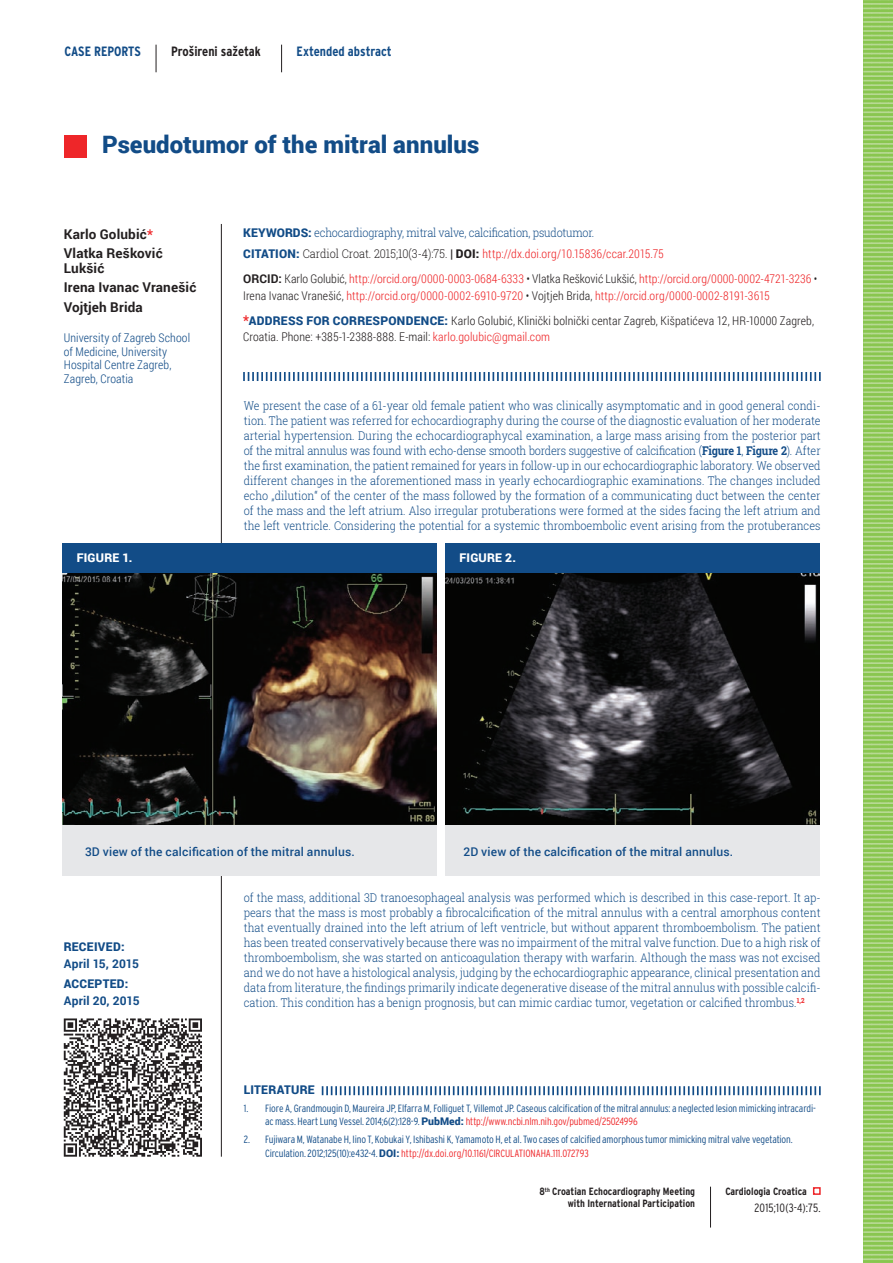
<style>
.page{position:relative;width:893px;height:1263px;background:#fff}
.page>*{position:absolute;margin:0;border:0;box-sizing:border-box;transform-origin:0 0}
.NASLOV_clanka_ENG{font:900 24px "Roboto";color:#124c87}
.AUTORI{font:700 13.5px/15px "Roboto";letter-spacing:.015em;color:#231f20}
.EGIDA_1__ENG_-_tirki{font:700 condensed 13.5px "Interstate";color:#124c87}
.EGIDA_1__HR{font:700 condensed 13.5px "Interstate";color:#231f20}
.NASLOV_unutar_bodyja{font:300 12px/15px "Roboto Slab";color:#124c87;text-align:justify;scale:.9 1}
.t1{font:300 12px/16.5px "Roboto Condensed";letter-spacing:.005em;color:#ee2629}
.SAZETAK_naslov_HR{font:300 12px/16.5px "Roboto Condensed";letter-spacing:.01em;color:#231f20}
.TABLICA_body_MEDIUM{font:500 12px "Roboto";letter-spacing:.015em;color:#124c87}
.AUTORI_inst{font:300 12px/13.5px "Roboto Condensed";letter-spacing:.01em;color:#124c87}
.KLJUCNE_RIJECI{font:300 12px "Roboto Slab";letter-spacing:-.02em;color:#124c87;scale:.9 1}
.SAZETAK_naslov_HR-2{font:700 12px/16.5px "Roboto";letter-spacing:.01em;color:#124c87}
.SAZETAK_naslov_HR-3{font:900 12px "Roboto";letter-spacing:.02em;color:#124c87}
.t2{font:300 condensed 12px "Interstate";letter-spacing:.015em;color:#231f20}
.t3{font:900 12px "Roboto";letter-spacing:.02em;color:#fff}
.LITERATURA_red_br{font:300 condensed 10.5px/13.5px "Interstate";letter-spacing:-.01em;color:#124c87}
.t4{font:700 condensed 10.5px "Interstate";color:#231f20}
.s1{color:#ee2629}
.s2{font-family:"Roboto";font-weight:900}
.s3{font-family:"Roboto";font-weight:900;color:#124c87}
.s4{font-family:"Roboto Slab";color:#231f20}
.s5{font-family:"Roboto Slab";font-weight:700;color:#231f20}
.s6{font-family:"Roboto";font-weight:900;color:#231f20}
.s7{font-family:"Roboto";font-weight:700;color:#231f20}
.s8{color:#231f20}
.s9{font-weight:700;font-size:13.5px;color:#ee2629}
.s10{font-weight:700}
.s11{font-weight:900}
.s12{font-family:"Roboto";font-weight:900;font-stretch:normal}
</style>
<div class="page">
<hr style="left:221px;top:224px;width:1px;height:933px;background:#231f20">
<div style="left:62px;top:569px;width:375px;height:307px;background:#e6e7e9"></div>
<img style="left:62px;top:573px;width:375px;height:252px">
<svg style="left:863px;top:0;width:30px;height:1263px;background:#99cc67"></svg>
<hr style="left:710px;top:1187px;width:1px;height:40px;background:#231f20">
<div style="left:813px;top:1187px;width:8px;height:8px;border:2px solid #ee2629"></div>
<div style="left:65px;top:135px;width:22px;height:23px;background:#ee2629"></div>
<svg style="left:322px;top:1086px;width:499px;height:9px"></svg>
<svg style="left:156px;top:45px;width:1px;height:27px"></svg>
<svg style="left:281px;top:45px;width:1px;height:27px"></svg>
<svg style="left:243px;top:372px;width:578px;height:9px"></svg>
<div style="left:62px;top:543px;width:375px;height:30px;background:#124c87"></div>
<div style="left:445px;top:569px;width:374px;height:307px;background:#e6e7e9"></div>
<img style="left:445px;top:573px;width:374px;height:252px">
<div style="left:445px;top:543px;width:374px;height:30px;background:#124c87"></div>
<svg style="left:64px;top:1018px;width:138px;height:139px"></svg>
<p class="EGIDA_1__ENG_-_tirki" style="left:65px;top:44px;width:78px">CASE REPORTS</p>
<p class="EGIDA_1__HR" style="left:171px;top:44px;width:91px">Prošireni sažetak</p>
<p class="EGIDA_1__ENG_-_tirki" style="left:297px;top:44px;width:97px">Extended abstract</p>
<p class="NASLOV_clanka_ENG" style="left:102px;top:127px;width:379px">PSEUDOTUMOR OF THE MITRAL ANNULUS</p>
<p class="AUTORI" style="left:64px;top:226px;width:91px">Karlo Golubić<span class="s1">*</span></p>
<p class="AUTORI" style="left:64px;top:245px;width:100px">Vlatka Rešković<br>Lukšić</p>
<p class="AUTORI" style="left:64px;top:279px;width:134px">Irena Ivanac Vranešić</p>
<p class="AUTORI" style="left:64px;top:299px;width:81px">Vojtjeh Brida</p>
<p class="AUTORI_inst" style="left:64px;top:331px;width:128px">University of Zagreb School of Medicine, University<br>Hospital Centre Zagreb,<br>Zagreb, Croatia</p>
<p class="KLJUCNE_RIJECI" style="left:243px;top:225px;width:392px"><span class="s2">KEYWORDS:</span> echocardiography, mitral valve, calcification, psudotumor.</p>
<p class="t1" style="left:243px;top:245px;width:422px"><span class="s3">CITATION:</span> <span class="s4">Cardiol Croat. 2015;10(3-4):75.</span> <span class="s5">|</span> <span class="s6">DOI:</span> http://dx.doi.org/10.15836/ccar.2015.75</p>
<p class="t1" style="left:243px;top:270px;width:576px"><span class="s7">ORCID:</span> <span class="s8">Karlo Golubić,</span> http://orcid.org/0000-0003-0684-6333 <span class="s8">• Vlatka Rešković Lukšić,</span> http://orcid.org/0000-0002-4721-3236 <span class="s8">•<br>Irena Ivanac Vranešić,</span> http://orcid.org/0000-0002-6910-9720 <span class="s8">• Vojtjeh Brida,</span> http://orcid.org/0000-0002-8191-3615</p>
<p class="SAZETAK_naslov_HR-3" style="left:243px;top:312px;width:107px"><span class="s9">*</span>ADDRESS FOR CORR</p>
<p class="SAZETAK_naslov_HR-3" style="left:366px;top:312px;width:17px">ESPON</p>
<p class="SAZETAK_naslov_HR" style="left:243px;top:312px;width:572px;text-indent:163px"><span class="s3">DENCE:</span> Karlo Golubić, Klinički bolnički centar Zagreb, Kišpatićeva 12, HR-10000 Zagreb,<br>Croatia. Phone: +385-1-2388-888. E-mail: <span class="s1">karlo.golubic@gmail.com</span></p>
<p class="NASLOV_unutar_bodyja" style="left:244px;top:398px;width:642px">We present the case of a 61-year old female patient who was clinically asymptomatic and in good general condi&shy;tion. The patient was referred for echocardiography during the course of the diagnostic evaluation of her moderate arterial hypertension. During the echocardiographycal examination, a large mass arising from the posterior part of the mitral annulus was found with echo-dense smooth borders suggestive of calcification (<span class="s10">Figure 1</span>, <span class="s10">Figure 2</span>). After the first examination, the patient remained for years in follow-up in our echocardiographic laboratory. We observed different changes in the aforementioned mass in yearly echocardiographic examinations. The changes included echo „dilution“ of the center of the mass followed by the formation of a communicating duct between the center of the mass and the left atrium. Also irregular protuberations were formed at the sides facing the left atrium and the left ventricle. Considering the potential for a systemic thromboembolic event arising from the protuberances</p>
<p class="t3" style="left:77px;top:549px;width:57px">FIGURE 1.</p>
<p class="t3" style="left:459px;top:549px;width:58px">FIGURE 2.</p>
<p class="TABLICA_body_MEDIUM" style="left:85px;top:843px;width:271px">3D view of the calcification of the mitral annulus.</p>
<p class="TABLICA_body_MEDIUM" style="left:463px;top:843px;width:271px">2D view of the calcification of the mitral annulus.</p>
<p class="SAZETAK_naslov_HR-2" style="left:64px;top:938px;width:77px"><span class="s11">RECEIVED:<br></span>April 15, 2015</p>
<p class="SAZETAK_naslov_HR-3" style="left:64px;top:976px;width:17px">ACCE</p>
<p class="SAZETAK_naslov_HR-2" style="left:64px;top:975px;width:77px;text-indent:31px"><span class="s11">PTED:<br></span>April 20, 2015</p>
<p class="NASLOV_unutar_bodyja" style="left:244px;top:890px;width:642px">of the mass, additional 3D tranoesophageal analysis was performed which is described in this case-report. It ap&shy;pears that the mass is most probably a fibrocalcification of the mitral annulus with a central amorphous content that eventually drained into the left atrium of left ventricle, but without apparent thromboembolism. The patient has been treated conservatively because there was no impairment of the mitral valve function. Due to a high risk of thromboembolism, she was started on anticoagulation therapy with warfarin. Although the mass was not excised and we do not have a histological analysis, judging by the echocardiographic appearance, clinical presentation and data from literature, the findings primarily indicate degenerative disease of the mitral annulus with possible calcifi&shy;cation. This condition has a benign prognosis, but can mimic cardiac tumor, vegetation or calcified thrombus.<sup>1,2</sup></p>
<p class="SAZETAK_naslov_HR-3" style="left:244px;top:1081px;width:72px">LITERATURE</p>
<p class="LITERATURA_red_br" style="left:265px;top:1101px;width:552px;text-indent:-21px">1. Fiore A, Grandmougin D, Maureira JP, Elfarra M, Folliguet T, Villemot JP. Caseous calcification of the mitral annulus: a neglected lesion mimicking intracardi&shy;ac mass. Heart Lung Vessel. 2014;6(2):128-9. <span class="s12">PUBMED:</span> <span class="s1">http://www.ncbi.nlm.nih.gov/pubmed/25024996</span></p>
<p class="LITERATURA_red_br" style="left:265px;top:1132px;width:529px;text-indent:-21px">2. Fujiwara M, Watanabe H, Iino T, Kobukai Y, Ishibashi K, Yamamoto H, et al. Two cases of calcified amorphous tumor mimicking mitral valve vegetation.<br>Circulation. 2012;125(10):e432-4. <span class="s12">DOI:</span> <span class="s1">http://dx.doi.org/10.1161/CIRCULATIONAHA.111.072793</span></p>
<p class="t4" style="left:539px;top:1185px;width:157px">8<sup>th</sup> Croatian Echocardiography Meeting</p>
<p class="t4" style="left:725px;top:1185px;width:83px">Cardiologia Croatica</p>
<p class="t4" style="left:568px;top:1197px;width:129px">with International Participation</p>
<p class="t2" style="left:754px;top:1201px;width:68px">2015;10(3-4):75.</p>
</div>
